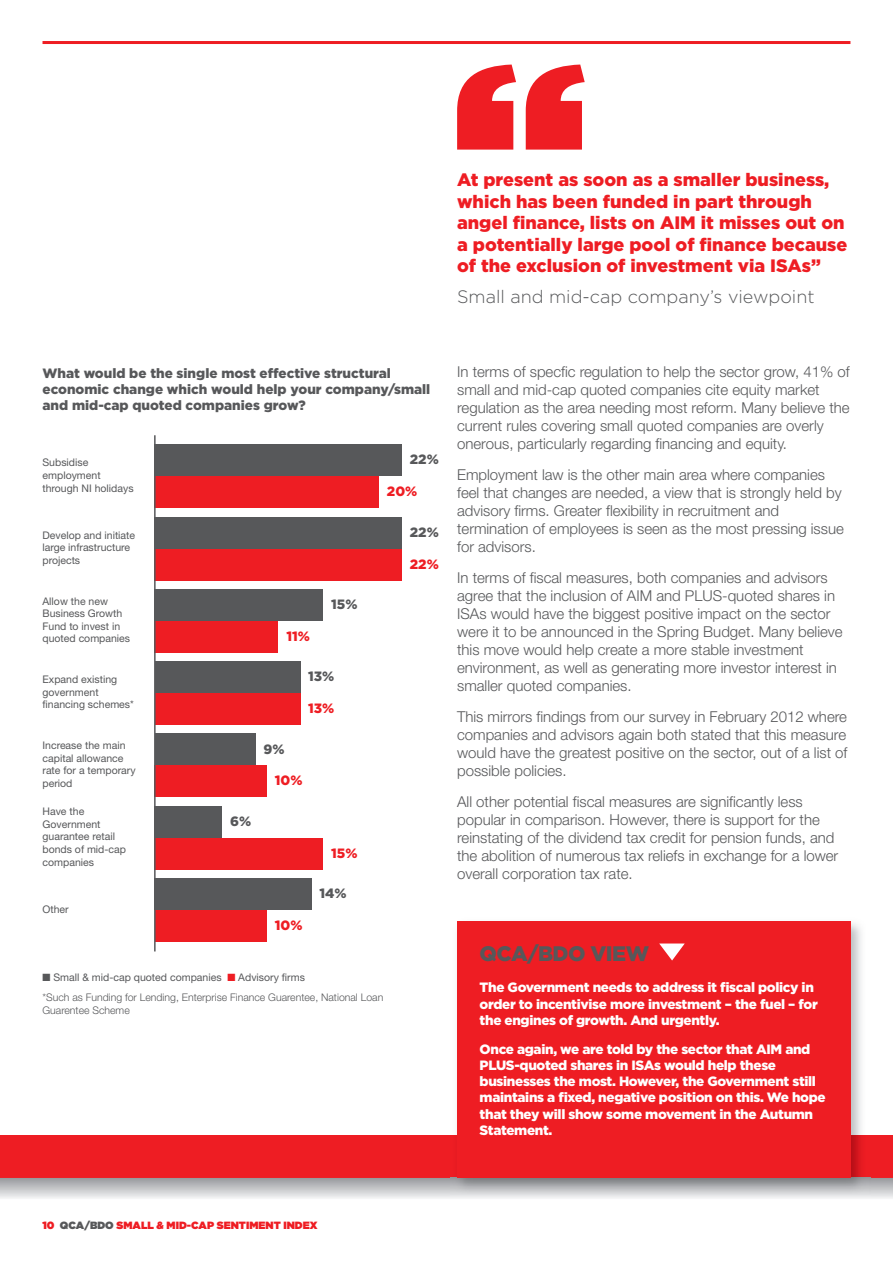
<style>
.page{position:relative;width:893px;height:1263px;background:#fff}
.page>*{position:absolute;margin:0;border:0;box-sizing:border-box;transform-origin:0 0}
.t1{font:900 21px "Gotham";letter-spacing:-.025em;color:#57585a}
.t2{font:900 18px/21.6px "Gotham";color:#ee1d23}
.t3{font:300 18px "Gotham";color:#57585a}
.t4{font:300 15px/18px "Helvetica Neue";color:#57585a}
.t5{font:900 13.5px/16.2px "Gotham";letter-spacing:-.025em;color:#fff}
.t6{font:900 13.5px/16.2px "Gotham";color:#57585a}
.t7{font:900 13.5px "Gotham";color:#ee1d23}
.t8{font:10.5px/12.6px "Helvetica Neue";color:#57585a}
.t9{font:300 10.5px/20.5px "Helvetica Neue";color:#57585a}
.t10{font:900 10.5px "Gotham";color:#ee1d23}
.s1{font-weight:400}
.s2{color:#ee1d23}
.s3{color:#57585a}
</style>
<div class="page">
<hr style="left:43px;top:41px;width:807px;height:3px;background:#ee1d23">
<div style="left:0;top:1135px;width:893px;height:43px;background:#ee1d23"></div>
<img style="left:450px;top:921px;width:420px;height:276px">
<div style="left:457px;top:921px;width:393px;height:257px;background:#ee1d23"></div>
<svg style="left:659px;top:943px;width:26px;height:17px"></svg>
<div style="left:155px;top:444px;width:247px;height:32px;background:#57585a"></div>
<div style="left:155px;top:476px;width:224px;height:32px;background:#ee1d23"></div>
<div style="left:155px;top:517px;width:247px;height:31px;background:#57585a"></div>
<div style="left:155px;top:548px;width:247px;height:32px;background:#ee1d23"></div>
<div style="left:155px;top:589px;width:168px;height:32px;background:#57585a"></div>
<div style="left:155px;top:621px;width:123px;height:32px;background:#ee1d23"></div>
<div style="left:155px;top:661px;width:145px;height:32px;background:#57585a"></div>
<div style="left:155px;top:693px;width:145px;height:32px;background:#ee1d23"></div>
<div style="left:155px;top:733px;width:100px;height:32px;background:#57585a"></div>
<div style="left:155px;top:765px;width:112px;height:32px;background:#ee1d23"></div>
<div style="left:155px;top:806px;width:67px;height:32px;background:#57585a"></div>
<div style="left:155px;top:838px;width:168px;height:32px;background:#ee1d23"></div>
<div style="left:155px;top:878px;width:157px;height:32px;background:#57585a"></div>
<div style="left:155px;top:910px;width:112px;height:32px;background:#ee1d23"></div>
<svg style="left:457px;top:65px;width:128px;height:85px"></svg>
<hr style="left:154px;top:435px;width:2px;height:516px;background:#57585a">
<p class="t2" style="left:457px;top:170px;width:392px">at present as soon as a smaller business, which has been funded in part through angel finance, lists on aim it misses out on a potentially large pool of finance because of the exclusion of investment via isas”</p>
<p class="t3" style="left:457px;top:290px;width:359px">Small and mid-cap company’s viewpoint</p>
<p class="t6" style="left:43px;top:366px;width:389px">what would be the single most effective structural economic change which would help your company/small and mid-cap quoted companies grow?</p>
<p class="t8" style="left:43px;top:457px;width:93px">Subsidise employment through NI holidays</p>
<p class="t8" style="left:43px;top:530px;width:94px">Develop and initiate large infrastructure projects</p>
<p class="t8" style="left:43px;top:596px;width:89px">Allow the new<br>Business Growth<br>Fund to invest in quoted companies</p>
<p class="t8" style="left:43px;top:674px;width:93px">Expand existing government financing schemes*</p>
<p class="t8" style="left:43px;top:740px;width:95px">Increase the main capital allowance rate for a temporary period</p>
<p class="t8" style="left:43px;top:806px;width:85px">Have the<br>Government guarantee retail bonds of mid-cap companies</p>
<p class="t8" style="left:43px;top:904px;width:28px">Other</p>
<p class="t6" style="left:230px;top:814px;width:23px">6%</p>
<p class="t6" style="left:331px;top:597px;width:28px">15%</p>
<p class="t7" style="left:286px;top:631px;width:25px">11%</p>
<p class="t6" style="left:308px;top:669px;width:28px">13%</p>
<p class="t7" style="left:308px;top:704px;width:28px">13%</p>
<p class="t6" style="left:263px;top:742px;width:23px">9%</p>
<p class="t7" style="left:275px;top:776px;width:29px">10%</p>
<p class="t7" style="left:275px;top:920px;width:29px">10%</p>
<p class="t7" style="left:331px;top:848px;width:28px">15%</p>
<p class="t6" style="left:320px;top:886px;width:29px">14%</p>
<p class="t6" style="left:410px;top:453px;width:30px">22%</p>
<p class="t7" style="left:387px;top:487px;width:32px">20%</p>
<p class="t6" style="left:410px;top:525px;width:30px">22%</p>
<p class="t7" style="left:410px;top:559px;width:30px">22%</p>
<p class="t9" style="left:43px;top:967px;width:342px">■ <span class="s1">Small &amp; mid-cap quoted companies</span> <span class="s2">■</span> <span class="s1">Advisory firms<br></span>*Such as Funding for Lending, Enterprise Finance Guarentee, National Loan</p>
<p class="t9" style="left:43px;top:1001px;width:89px">Guarentee Scheme</p>
<p class="t4" style="left:457px;top:364px;width:394px">In terms of specfic regulation to help the sector grow, 41% of small and mid-cap quoted companies cite equity market regulation as the area needing most reform. Many believe the current rules covering small quoted companies are overly onerous, particularly regarding financing and equity.</p>
<p class="t4" style="left:457px;top:467px;width:388px">Employment law is the other main area where companies feel that changes are needed, a view that is strongly held by advisory firms. Greater flexibility in recruitment and termination of employees is seen as the most pressing issue for advisors.</p>
<p class="t4" style="left:457px;top:570px;width:387px">In terms of fiscal measures, both companies and advisors agree that the inclusion of AIM and PLUS-quoted shares in ISAs would have the biggest positive impact on the sector were it to be announced in the Spring Budget. Many believe this move would help create a more stable investment environment, as well as generating more investor interest in smaller quoted companies.</p>
<p class="t4" style="left:457px;top:709px;width:392px;text-align:justify">This mirrors findings from our survey in February 2012 where companies and advisors again both stated that this measure would have the greatest positive on the sector, out of a list of possible policies.</p>
<p class="t4" style="left:457px;top:793px;width:383px">All other potential fiscal measures are significantly less popular in comparison. However, there is support for the reinstating of the dividend tax credit for pension funds, and the abolition of numerous tax reliefs in exchange for a lower overall corporation tax rate.</p>
<h1 class="t1" style="left:480px;top:946px;width:171px">qca/bdo view</h1>
<p class="t5" style="left:480px;top:981px;width:340px">the government needs to address it fiscal policy in order to incentivise more investment – the fuel – for the engines of growth. and urgently.</p>
<p class="t5" style="left:480px;top:1042px;width:348px">once again, we are told by the sector that aim and plus-quoted shares in isas would help these businesses the most. however, the government still maintains a fixed, negative position on this. we hope that they will show some movement in the autumn statement.</p>
<p class="t10" style="left:43px;top:1221px;width:276px">10 <span class="s3">QCA/BDO</span> SMALL &amp; MID-CAP SENTIMENT INDEX</p>
</div>
